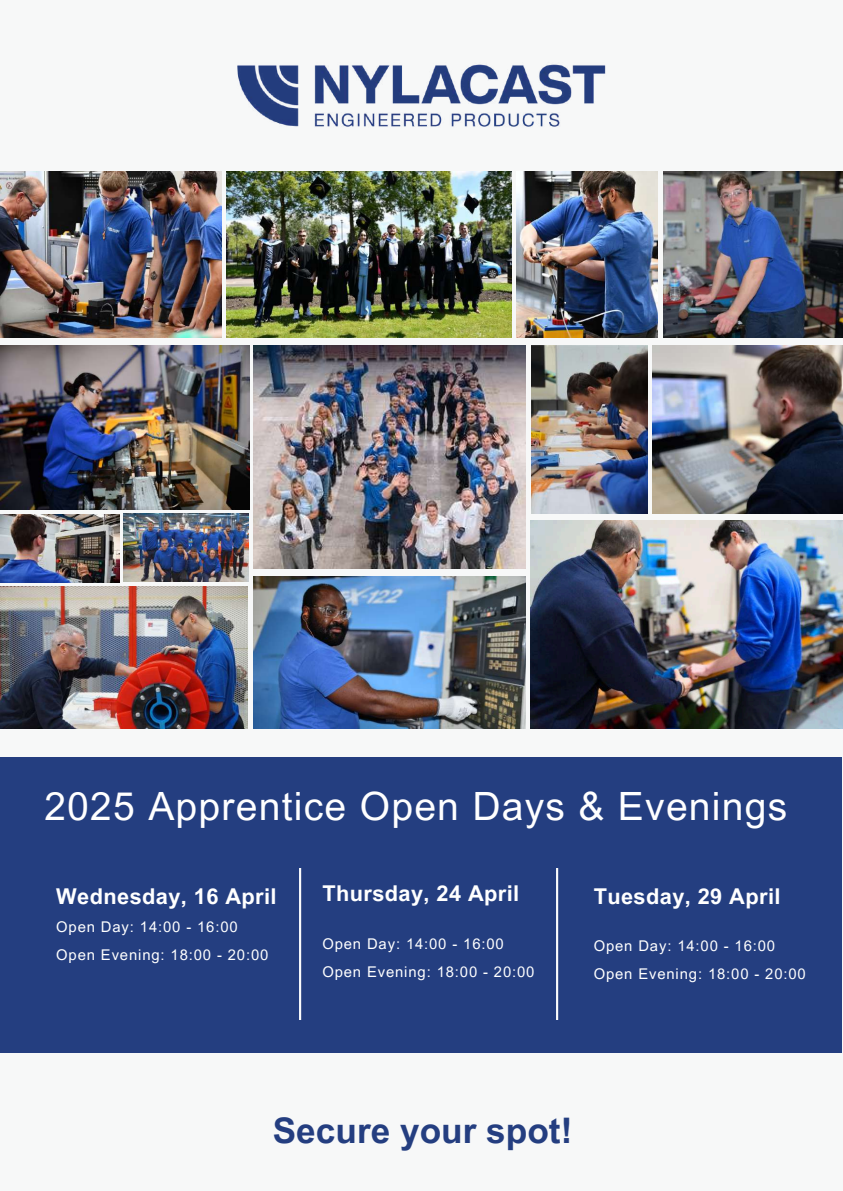
<style>
.page{position:relative;width:843px;height:1191px;background:#fff}
.page>*{position:absolute;margin:0;border:0;box-sizing:border-box;transform-origin:0 0}
.t1{font:39px "Arial MT Pro";letter-spacing:.035em;color:#fff}
.t2{font:700 35.2px "Arial MT Pro";color:#243e80}
.t3{font:700 21.8px "Arial MT Pro";letter-spacing:.02em;color:#fff}
.t4{font:14.8px/28.1px "Arial MT Pro";letter-spacing:.06em;color:#fff}
</style>
<div class="page">
<div style="left:0;top:0;width:842px;height:1190px;background:#f7f8f8"></div>
<div style="left:0;top:756px;width:841px;height:296px;background:#243e80"></div>
<img style="left:253px;top:345px;width:272px;height:223px">
<img style="left:0;top:171px;width:221px;height:167px">
<img style="left:237px;top:64px;width:369px;height:63px">
<img style="left:226px;top:171px;width:285px;height:167px">
<img style="left:299px;top:868px;width:2px;height:151px">
<img style="left:556px;top:868px;width:2px;height:151px">
<img style="left:0;top:345px;width:249px;height:164px">
<img style="left:0;top:586px;width:247px;height:142px">
<img style="left:652px;top:345px;width:189px;height:169px">
<img style="left:253px;top:576px;width:272px;height:152px">
<img style="left:531px;top:345px;width:115px;height:169px">
<img style="left:663px;top:171px;width:179px;height:167px">
<img style="left:530px;top:520px;width:312px;height:208px">
<img style="left:0;top:514px;width:119px;height:68px">
<img style="left:124px;top:513px;width:124px;height:69px">
<img style="left:516px;top:171px;width:141px;height:167px">
<h1 class="t1" style="left:44px;top:791px;width:744px">2025 Apprentice Open Days &amp; Evenings</h1>
<h3 class="t3" style="left:56px;top:888px;width:222px">Wednesday, 16 April</h3>
<p class="t4" style="left:56px;top:914px;width:213px">Open Day: 14:00 - 16:00<br>Open Evening: 18:00 - 20:00</p>
<h3 class="t3" style="left:322px;top:885px;width:198px">Thursday, 24 April</h3>
<h3 class="t3" style="left:593px;top:888px;width:188px">Tuesday, 29 April</h3>
<p class="t4" style="left:322px;top:931px;width:213px">Open Day: 14:00 - 16:00<br>Open Evening: 18:00 - 20:00</p>
<p class="t4" style="left:593px;top:933px;width:213px">Open Day: 14:00 - 16:00<br>Open Evening: 18:00 - 20:00</p>
<h2 class="t2" style="left:273px;top:1116px;width:301px">Secure your spot!</h2>
</div>
